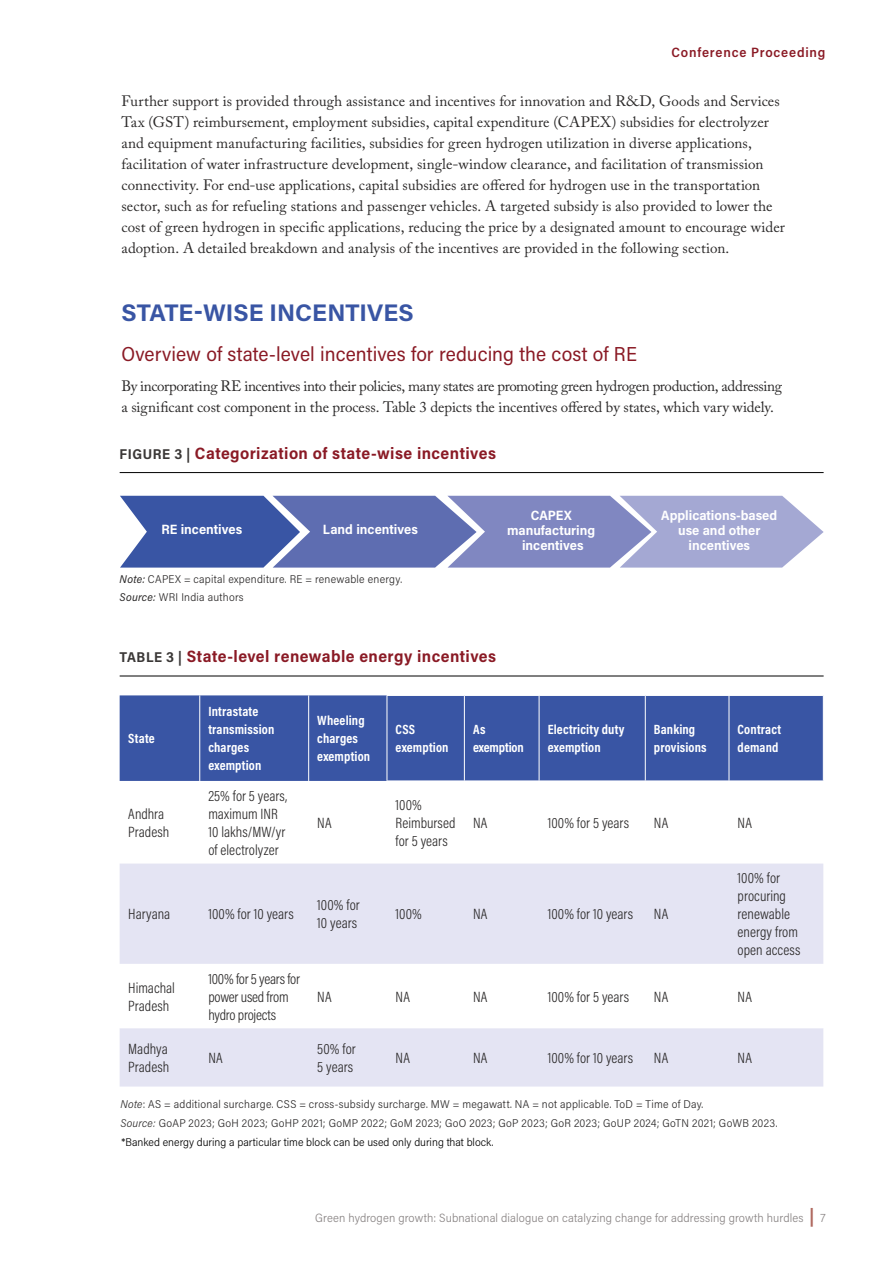
<style>
.page{position:relative;width:893px;height:1263px;background:#fff}
.page>*{position:absolute;margin:0;border:0;box-sizing:border-box;transform-origin:0 0}
.t1{font:700 24px "Acumin Pro";color:#3955a4}
.t2{font:20.25px "Acumin Pro Semi Cond";letter-spacing:.005em;color:#8a1a25}
.t3{font:700 16.5px "Acumin Pro Semi Cond";letter-spacing:.025em;color:#8a1a25}
.t4{font:15px/21px "Adobe Caslon Pro";color:#2a2828}
.t5{font:300 15px/18px "Acumin Pro Cond";color:#2a2828}
.t6{font:700 13.5px/18px "Acumin Pro Cond";letter-spacing:.01em;color:#fff}
.t7{font:700 13.5px/15px "Acumin Pro Semi Cond";color:#fff;text-align:center}
.t8{font:600 13.5px "Acumin Pro Semi Cond";letter-spacing:.06em;color:#8a1a25}
.t9{font:700 13.5px/18px "Acumin Pro Cond";letter-spacing:-.01em;color:#fff}
.t10{font:300 12px "Acumin Pro Semi Cond";letter-spacing:.01em;color:#888383}
.t11{font:300 11.25px/18.6px "Acumin Pro Semi Cond";letter-spacing:.025em;color:#2a2828}
.s1{font-size:14.25px;color:#3b3837}
.s2{font-weight:400;font-style:italic}
.s3{font-style:italic}
.s4{color:#000}
.s5{font-weight:700;font-size:18px;color:#b06a60}
</style>
<div class="page">
<hr style="left:120px;top:472px;width:704px;height:1px;background:#000">
<svg style="left:120px;top:496px;width:704px;height:72px;background:#7d89c1"></svg>
<hr style="left:120px;top:676px;width:704px;height:1px;background:#000">
<div style="left:120px;top:695px;width:703px;height:86px;background:#3955a4"></div>
<div style="left:120px;top:863px;width:703px;height:223px;background:#e4e4f3"></div>
<svg style="left:120px;top:964px;width:703px;height:64px"></svg>
<hr style="left:199px;top:695px;width:1px;height:86px;background:#fff">
<hr style="left:308px;top:695px;width:1px;height:86px;background:#fff">
<hr style="left:387px;top:695px;width:77px;height:1px;background:#fff">
<hr style="left:387px;top:696px;width:1px;height:85px;background:#fff">
<hr style="left:464px;top:695px;width:75px;height:1px;background:#fff">
<hr style="left:464px;top:696px;width:1px;height:85px;background:#fff">
<hr style="left:539px;top:695px;width:106px;height:1px;background:#fff">
<hr style="left:539px;top:696px;width:1px;height:85px;background:#fff">
<hr style="left:645px;top:695px;width:84px;height:1px;background:#fff">
<hr style="left:645px;top:696px;width:1px;height:85px;background:#fff">
<hr style="left:729px;top:695px;width:95px;height:1px;background:#fff">
<hr style="left:729px;top:696px;width:1px;height:85px;background:#fff">
<p class="t8" style="left:671px;top:43px;width:156px">Conference Proceeding</p>
<p class="t4" style="left:122px;top:90px;width:665px">Further support is provided through assistance and incentives for innovation and R&amp;D, Goods and Services Tax (GST) reimbursement, employment subsidies, capital expenditure (CAPEX) subsidies for electrolyzer and equipment manufacturing facilities, subsidies for green hydrogen utilization in diverse applications, facilitation of water infrastructure development, single-window clearance, and facilitation of transmission connectivity. For end-use applications, capital subsidies are offered for hydrogen use in the transportation sector, such as for refueling stations and passenger vehicles. A targeted subsidy is also provided to lower the cost of green hydrogen in specific applications, reducing the price by a designated amount to encourage wider adoption. A detailed breakdown and analysis of the incentives are provided in the following section.</p>
<h1 class="t1" style="left:122px;top:295px;width:294px">STATE-WISE INCENTIVES</h1>
<h2 class="t2" style="left:122px;top:340px;width:517px">Overview of state-level incentives for reducing the cost of RE</h2>
<p class="t4" style="left:122px;top:376px;width:662px">By incorporating RE incentives into their policies, many states are promoting green hydrogen production, addressing a significant cost component in the process. Table 3 depicts the incentives offered by states, which vary widely.</p>
<p class="t3" style="left:120px;top:441px;width:378px"><span class="s1">FIGURE 3 |</span> Categorization of state-wise incentives</p>
<p class="t7" style="left:161px;top:521px;width:82px">RE incentives</p>
<p class="t7" style="left:323px;top:521px;width:96px">Land incentives</p>
<p class="t11" style="left:120px;top:569px;width:284px"><span class="s2">Note:</span> CAPEX = capital expenditure. RE = renewable energy.<br><span class="s2">Source:</span> WRI India authors</p>
<p class="t7" style="left:507px;top:507px;width:90px">CAPEX manufacturing incentives</p>
<p class="t7" style="left:661px;top:507px;width:118px">Applications-based use and other incentives</p>
<p class="t3" style="left:120px;top:645px;width:378px"><span class="s1">TABLE 3 |</span> State-level renewable energy incentives</p>
<p class="t6" style="left:128px;top:729px;width:28px">State</p>
<p class="t5" style="left:128px;top:804px;width:43px">Andhra<br>Pradesh</p>
<p class="t6" style="left:208px;top:702px;width:68px">Intrastate transmission charges exemption</p>
<p class="t6" style="left:317px;top:711px;width:54px">Wheeling charges exemption</p>
<p class="t6" style="left:396px;top:720px;width:54px">CSS exemption</p>
<p class="t9" style="left:473px;top:720px;width:52px">As exemption</p>
<p class="t6" style="left:548px;top:720px;width:78px">Electricity duty exemption</p>
<p class="t6" style="left:654px;top:720px;width:54px">Banking provisions</p>
<p class="t6" style="left:738px;top:720px;width:45px">Contract demand</p>
<p class="t5" style="left:208px;top:786px;width:80px">25% for 5 years, maximum INR<br>10 lakhs/MW/yr of electrolyzer</p>
<p class="t5" style="left:317px;top:813px;width:16px">NA</p>
<p class="t5" style="left:396px;top:795px;width:61px">100%<br>Reimbursed for 5 years</p>
<p class="t5" style="left:473px;top:813px;width:16px">NA</p>
<p class="t5" style="left:548px;top:813px;width:83px">100% for 5 years</p>
<p class="t5" style="left:654px;top:813px;width:16px">NA</p>
<p class="t5" style="left:738px;top:813px;width:16px">NA</p>
<p class="t5" style="left:128px;top:905px;width:43px">Haryana</p>
<p class="t5" style="left:208px;top:905px;width:87px">100% for 10 years</p>
<p class="t5" style="left:317px;top:896px;width:44px">100% for<br>10 years</p>
<p class="t5" style="left:396px;top:905px;width:28px">100%</p>
<p class="t5" style="left:473px;top:905px;width:16px">NA</p>
<p class="t5" style="left:548px;top:905px;width:87px">100% for 10 years</p>
<p class="t5" style="left:654px;top:905px;width:16px">NA</p>
<p class="t5" style="left:738px;top:869px;width:64px">100% for procuring renewable energy from open access</p>
<p class="t5" style="left:128px;top:978px;width:48px">Himachal<br>Pradesh</p>
<p class="t5" style="left:208px;top:969px;width:93px">100% for 5 years for power used from hydro projects</p>
<p class="t5" style="left:317px;top:987px;width:16px">NA</p>
<p class="t5" style="left:396px;top:987px;width:16px">NA</p>
<p class="t5" style="left:473px;top:987px;width:16px">NA</p>
<p class="t5" style="left:548px;top:987px;width:83px">100% for 5 years</p>
<p class="t5" style="left:654px;top:987px;width:16px">NA</p>
<p class="t5" style="left:738px;top:987px;width:16px">NA</p>
<p class="t5" style="left:128px;top:1039px;width:43px">Madhya<br>Pradesh</p>
<p class="t5" style="left:208px;top:1048px;width:16px">NA</p>
<p class="t5" style="left:317px;top:1039px;width:40px">50% for<br>5 years</p>
<p class="t5" style="left:396px;top:1048px;width:16px">NA</p>
<p class="t5" style="left:473px;top:1048px;width:16px">NA</p>
<p class="t5" style="left:548px;top:1048px;width:87px">100% for 10 years</p>
<p class="t5" style="left:654px;top:1048px;width:16px">NA</p>
<p class="t5" style="left:738px;top:1048px;width:16px">NA</p>
<p class="t11" style="left:121px;top:1095px;width:658px"><span class="s3">Note</span>: AS = additional surcharge. CSS = cross-subsidy surcharge. MW = megawatt. NA = not applicable. ToD = Time of Day.<br><span class="s3">Source:</span> GoAP 2023; GoH 2023; GoHP 2021; GoMP 2022; GoM 2023; GoO 2023; GoP 2023; GoR 2023; GoUP 2024; GoTN 2021; GoWB 2023. <span class="s4">*Banked energy during a particular time block can be used only during that block.</span></p>
<p class="t10" style="left:315px;top:1210px;width:512px">Green hydrogen growth: Subnational dialogue on catalyzing change for addressing growth hurdles <span class="s5">|</span> 7</p>
</div>
